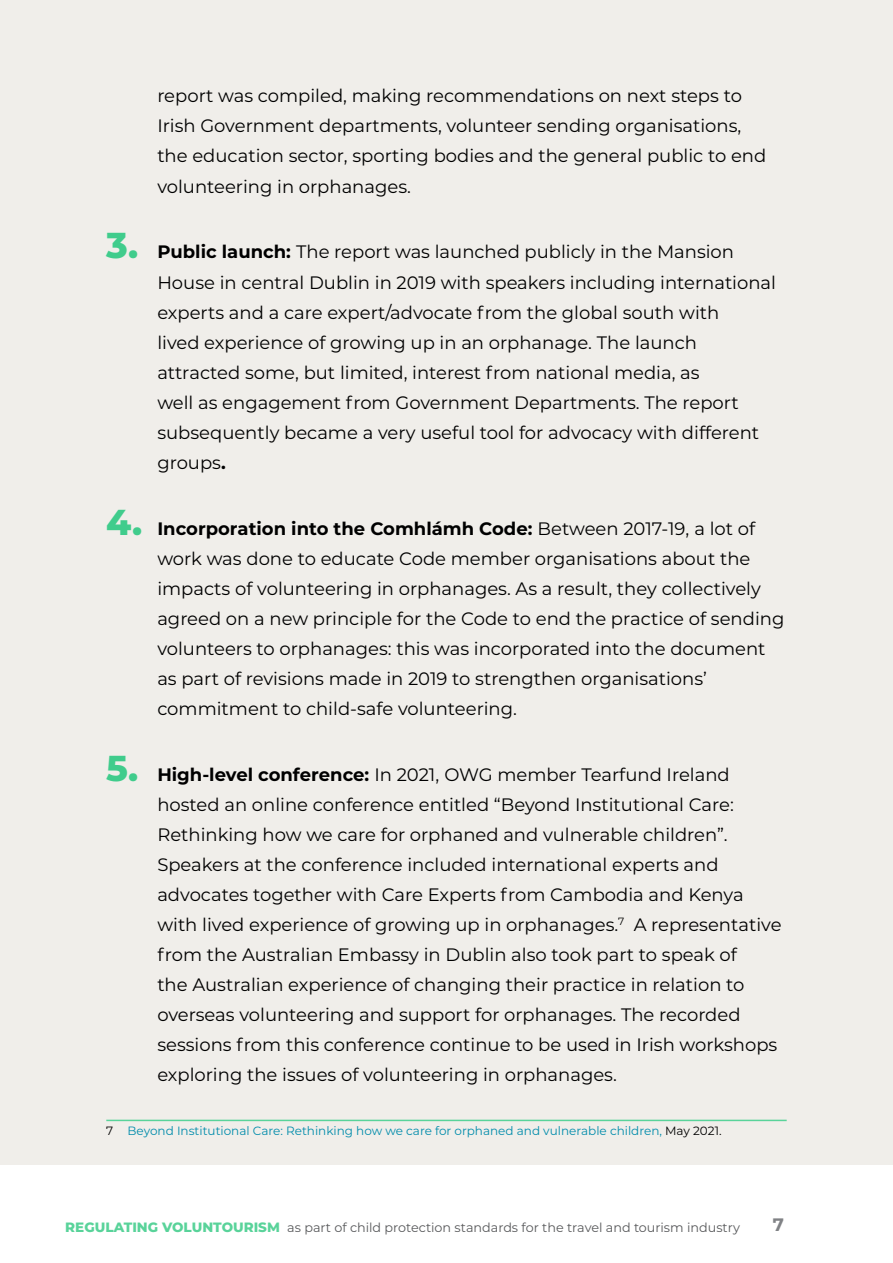
<style>
.page{position:relative;width:893px;height:1263px;background:#fff}
.page>*{position:absolute;margin:0;border:0;box-sizing:border-box;transform-origin:0 0}
.t1{font:18px/30px "Montserrat";color:#000}
.t2{font:700 18px "Montserrat";color:#808285}
.t3{font:12.75px "Montserrat";color:#58595b}
.t4{font:12px "Montserrat";color:#018cab}
.s1{font-weight:800;font-size:36px;color:#40cc8c}
.s2{font-weight:700}
.s3{color:#000}
.s4{font-weight:800;font-size:13.5px;color:#59d39a}
</style>
<div class="page">
<div style="left:0;top:0;width:893px;height:1165px;background:#f0eeea"></div>
<hr style="left:106px;top:1120px;width:681px;height:1px;background:#59d39a">
<p class="t1" style="left:157px;top:80px;width:611px">report was compiled, making recommendations on next steps to Irish Government departments, volunteer sending organisations, the education sector, sporting bodies and the general public to end volunteering in orphanages.</p>
<p class="t1" style="left:157px;top:236px;width:620px;text-indent:-51px"><span class="s1">3.</span> <span class="s2">Public launch:</span> The report was launched publicly in the Mansion House in central Dublin in 2019 with speakers including international experts and a care expert/advocate from the global south with<br>lived experience of growing up in an orphanage. The launch attracted some, but limited, interest from national media, as<br>well as engagement from Government Departments. The report subsequently became a very useful tool for advocacy with different groups<span class="s2">.</span></p>
<p class="t1" style="left:157px;top:512px;width:629px;text-indent:-51px"><span class="s1">4.</span> <span class="s2">Incorporation into the Comhlámh Code:</span> Between 2017-19, a lot of work was done to educate Code member organisations about the impacts of volunteering in orphanages. As a result, they collectively agreed on a new principle for the Code to end the practice of sending volunteers to orphanages: this was incorporated into the document as part of revisions made in 2019 to strengthen organisations’ commitment to child-safe volunteering.</p>
<p class="t1" style="left:157px;top:758px;width:626px;text-indent:-51px"><span class="s1">5.</span> <span class="s2">High-level conference:</span> In 2021, OWG member Tearfund Ireland hosted an online conference entitled “Beyond Institutional Care:<br>Rethinking how we care for orphaned and vulnerable children”.<br>Speakers at the conference included international experts and advocates together with Care Experts from Cambodia and Kenya with lived experience of growing up in orphanages.<sup>7</sup> A representative from the Australian Embassy in Dublin also took part to speak of<br>the Australian experience of changing their practice in relation to overseas volunteering and support for orphanages. The recorded sessions from this conference continue to be used in Irish workshops exploring the issues of volunteering in orphanages.</p>
<p class="t4" style="left:106px;top:1123px;width:617px"><span class="s3">7</span> Beyond Institutional Care: Rethinking how we care for orphaned and vulnerable children, <span class="s3">May 2021.</span></p>
<p class="t3" style="left:65px;top:1218px;width:676px"><span class="s4">REGULATING VOLUNTOURISM</span> as part of child protection standards for the travel and tourism industry</p>
<p class="t2" style="left:773px;top:1212px;width:13px">7</p>
</div>
